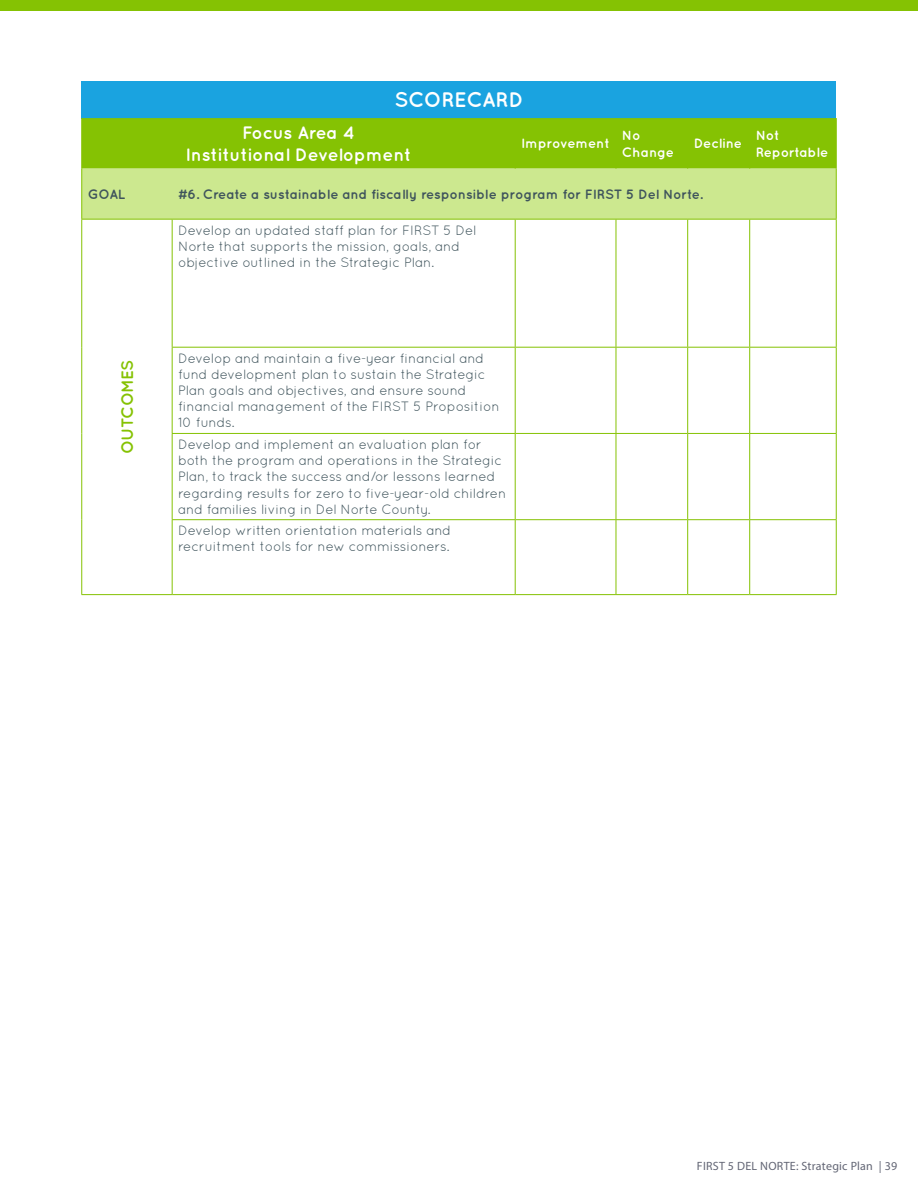
<style>
.page{position:relative;width:918px;height:1188px;background:#fff}
.page>*{position:absolute;margin:0;border:0;box-sizing:border-box;transform-origin:0 0}
.t1{font:700 21px "Quicksand";letter-spacing:-.01em;color:#fff}
.t2{font:700 18px/21.6px "Quicksand";letter-spacing:-.01em;color:#fff;text-align:center}
.t3{font:700 16.5px "Quicksand";letter-spacing:-.05em;color:#85c203}
.t4{font:13.5px/16.2px "Quicksand";letter-spacing:-.01em;color:#3f545c}
.t5{font:700 13.5px "Quicksand";letter-spacing:-.01em;color:#3f545c}
.t6{font:700 13.5px/16.2px "Quicksand";letter-spacing:-.01em;color:#fff}
.t7{font:12px "Myriad Pro";letter-spacing:.02em;color:#636675}
</style>
<div class="page">
<div style="left:0;top:0;width:918px;height:11px;background:#85c203"></div>
<div style="left:82px;top:81px;width:754px;height:37px;background:#1aa3e0"></div>
<svg style="left:82px;top:118px;width:754px;height:101px;background:#a8d449"></svg>
<hr style="left:81px;top:118px;width:1px;height:51px;background:#85c203">
<hr style="left:515px;top:118px;width:1px;height:51px;background:#85c203">
<hr style="left:616px;top:118px;width:1px;height:51px;background:#85c203">
<hr style="left:687px;top:118px;width:1px;height:51px;background:#85c203">
<hr style="left:749px;top:118px;width:1px;height:51px;background:#85c203">
<hr style="left:836px;top:118px;width:1px;height:51px;background:#85c203">
<hr style="left:81px;top:169px;width:1px;height:50px;background:#85c203">
<hr style="left:836px;top:169px;width:1px;height:50px;background:#85c203">
<hr style="left:81px;top:219px;width:91px;height:1px;background:#85c203">
<hr style="left:81px;top:220px;width:1px;height:127px;background:#85c203">
<hr style="left:172px;top:219px;width:343px;height:1px;background:#85c203">
<hr style="left:172px;top:220px;width:1px;height:127px;background:#85c203">
<hr style="left:515px;top:219px;width:101px;height:1px;background:#85c203">
<hr style="left:515px;top:220px;width:1px;height:127px;background:#85c203">
<hr style="left:616px;top:219px;width:72px;height:1px;background:#85c203">
<hr style="left:616px;top:220px;width:1px;height:127px;background:#85c203">
<hr style="left:688px;top:219px;width:62px;height:1px;background:#85c203">
<hr style="left:687px;top:220px;width:1px;height:127px;background:#85c203">
<hr style="left:750px;top:219px;width:87px;height:1px;background:#85c203">
<hr style="left:749px;top:220px;width:1px;height:127px;background:#85c203">
<hr style="left:836px;top:220px;width:1px;height:127px;background:#85c203">
<hr style="left:81px;top:347px;width:1px;height:86px;background:#85c203">
<hr style="left:172px;top:347px;width:343px;height:1px;background:#85c203">
<hr style="left:172px;top:348px;width:1px;height:85px;background:#85c203">
<hr style="left:515px;top:347px;width:101px;height:1px;background:#85c203">
<hr style="left:515px;top:348px;width:1px;height:85px;background:#85c203">
<hr style="left:616px;top:347px;width:72px;height:1px;background:#85c203">
<hr style="left:616px;top:348px;width:1px;height:85px;background:#85c203">
<hr style="left:688px;top:347px;width:62px;height:1px;background:#85c203">
<hr style="left:687px;top:348px;width:1px;height:85px;background:#85c203">
<hr style="left:750px;top:347px;width:87px;height:1px;background:#85c203">
<hr style="left:749px;top:348px;width:1px;height:85px;background:#85c203">
<hr style="left:836px;top:348px;width:1px;height:85px;background:#85c203">
<hr style="left:81px;top:433px;width:1px;height:87px;background:#85c203">
<hr style="left:172px;top:433px;width:343px;height:1px;background:#85c203">
<hr style="left:172px;top:434px;width:1px;height:85px;background:#85c203">
<hr style="left:515px;top:433px;width:101px;height:1px;background:#85c203">
<hr style="left:515px;top:434px;width:1px;height:85px;background:#85c203">
<hr style="left:616px;top:433px;width:72px;height:1px;background:#85c203">
<hr style="left:616px;top:434px;width:1px;height:85px;background:#85c203">
<hr style="left:688px;top:433px;width:62px;height:1px;background:#85c203">
<hr style="left:687px;top:434px;width:1px;height:85px;background:#85c203">
<hr style="left:750px;top:433px;width:87px;height:1px;background:#85c203">
<hr style="left:749px;top:434px;width:1px;height:85px;background:#85c203">
<hr style="left:836px;top:434px;width:1px;height:85px;background:#85c203">
<hr style="left:81px;top:520px;width:1px;height:74px;background:#85c203">
<hr style="left:172px;top:519px;width:343px;height:1px;background:#85c203">
<hr style="left:172px;top:520px;width:1px;height:74px;background:#85c203">
<hr style="left:515px;top:519px;width:101px;height:1px;background:#85c203">
<hr style="left:515px;top:520px;width:1px;height:74px;background:#85c203">
<hr style="left:616px;top:519px;width:72px;height:1px;background:#85c203">
<hr style="left:616px;top:520px;width:1px;height:74px;background:#85c203">
<hr style="left:688px;top:519px;width:62px;height:1px;background:#85c203">
<hr style="left:687px;top:520px;width:1px;height:74px;background:#85c203">
<hr style="left:750px;top:519px;width:87px;height:1px;background:#85c203">
<hr style="left:749px;top:520px;width:1px;height:74px;background:#85c203">
<hr style="left:836px;top:520px;width:1px;height:74px;background:#85c203">
<hr style="left:81px;top:594px;width:91px;height:1px;background:#85c203">
<hr style="left:172px;top:594px;width:343px;height:1px;background:#85c203">
<hr style="left:515px;top:594px;width:101px;height:1px;background:#85c203">
<hr style="left:616px;top:594px;width:72px;height:1px;background:#85c203">
<hr style="left:688px;top:594px;width:62px;height:1px;background:#85c203">
<hr style="left:750px;top:594px;width:87px;height:1px;background:#85c203">
<h1 class="t1" style="left:394px;top:87px;width:131px">SCORECARD</h1>
<h2 class="t2" style="left:186px;top:122px;width:227px">Focus Area 4<br>Institutional Development</h2>
<p class="t6" style="left:521px;top:135px;width:90px">Improvement</p>
<p class="t6" style="left:622px;top:127px;width:54px">No<br>Change</p>
<p class="t6" style="left:694px;top:135px;width:50px">Decline</p>
<p class="t6" style="left:756px;top:127px;width:74px">Not<br>Reportable</p>
<p class="t5" style="left:88px;top:186px;width:39px">GOAL</p>
<p class="t5" style="left:178px;top:186px;width:526px">#6. Create a sustainable and fiscally responsible program for FIRST 5 Del Norte.</p>
<p class="t3" style="left:117px;top:454px;width:96px;rotate:-90deg">OUTCOMES</p>
<p class="t4" style="left:178px;top:222px;width:300px">Develop an updated staff plan for FIRST 5 Del<br>Norte that supports the mission, goals, and objective outlined in the Strategic Plan.</p>
<p class="t4" style="left:178px;top:350px;width:323px">Develop and maintain a five-year financial and fund development plan to sustain the Strategic Plan goals and objectives, and ensure sound financial management of the FIRST 5 Proposition 10 funds.</p>
<p class="t4" style="left:178px;top:436px;width:330px">Develop and implement an evaluation plan for both the program and operations in the Strategic Plan, to track the success and/or lessons learned regarding results for zero to five-year-old children and families living in Del Norte County.</p>
<p class="t4" style="left:178px;top:522px;width:275px">Develop written orientation materials and recruitment tools for new commissioners.</p>
<p class="t7" style="left:697px;top:1158px;width:202px">FIRST 5 DEL NORTE: Strategic Plan | 39</p>
</div>
